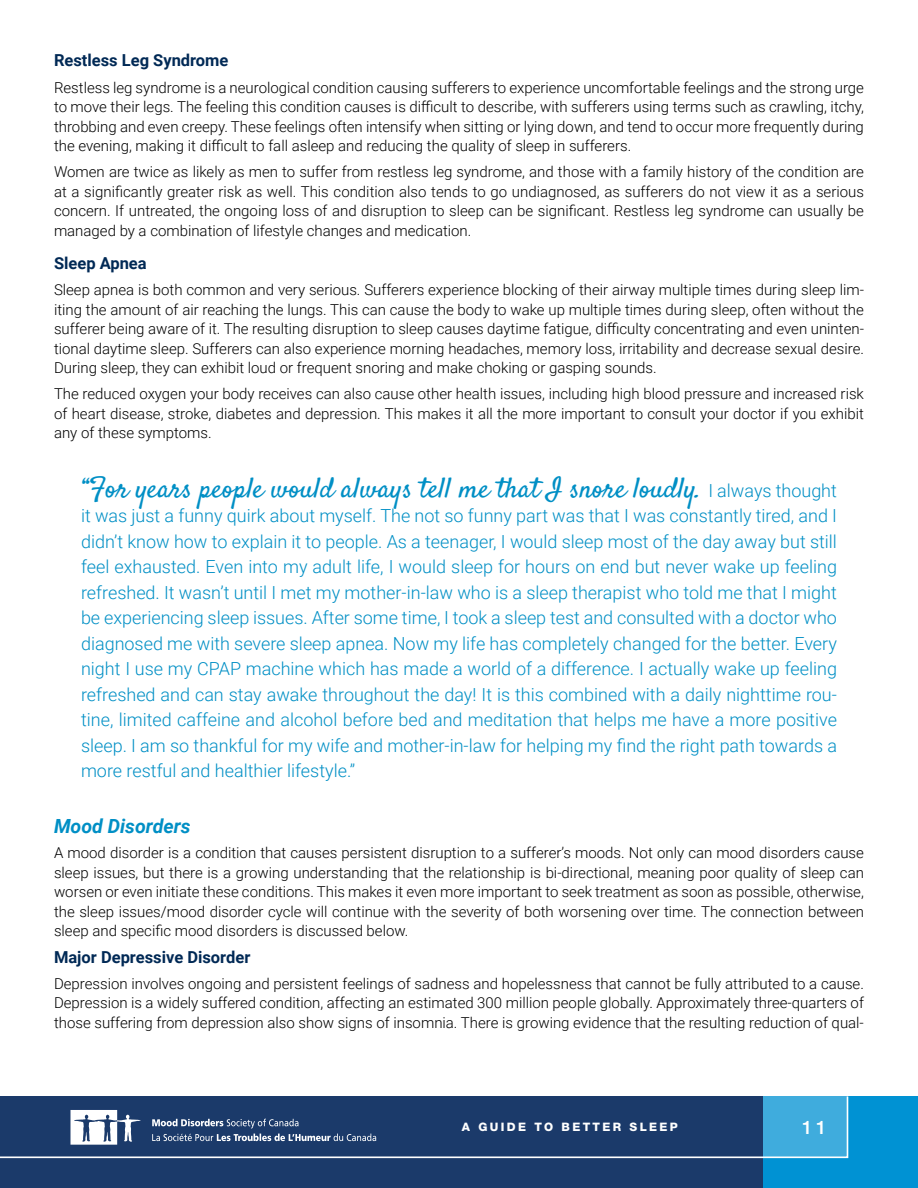
<style>
.page{position:relative;width:918px;height:1188px;background:#fff}
.page>*{position:absolute;margin:0;border:0;box-sizing:border-box;transform-origin:0 0}
.t1{font:28.5px "Satisfy";color:#008fc5}
.t2{font:italic 700 19.5px "Roboto";color:#008fc5}
.t3{font:500 18.6px "Helvetica Neue LT Std";color:#fff}
.t4{font:300 18px/25.5px "Roboto";color:#008fc5;text-align:justify}
.t5{font:700 16.5px "Roboto";color:#002955}
.t6{font:300 15px/19.5px "Roboto";color:#000;text-align:justify}
.t7{font:800 11.7px "Helvetica Neue LT Std";letter-spacing:.2em;color:#fff}
.s1{font-family:"Roboto";font-weight:300;font-size:18px}
</style>
<div class="page">
<div style="left:0;top:1096px;width:918px;height:92px;background:#1b3a6a"></div>
<div style="left:764px;top:1096px;width:154px;height:92px;background:#0092d3"></div>
<svg style="left:0;top:1096px;width:849px;height:63px"></svg>
<svg style="left:152px;top:1119px;width:146px;height:9px"></svg>
<svg style="left:152px;top:1134px;width:224px;height:7px"></svg>
<svg style="left:70px;top:1110px;width:71px;height:35px"></svg>
<p class="t5" style="left:54px;top:49px;width:176px">Restless Leg Syndrome</p>
<p class="t6" style="left:54px;top:77px;width:812px">Restless leg syndrome is a neurological condition causing sufferers to experience uncomfortable feelings and the strong urge to move their legs. The feeling this condition causes is difficult to describe, with sufferers using terms such as crawling, itchy, throbbing and even creepy. These feelings often intensify when sitting or lying down, and tend to occur more frequently during the evening, making it difficult to fall asleep and reducing the quality of sleep in sufferers.</p>
<p class="t6" style="left:54px;top:162px;width:812px">Women are twice as likely as men to suffer from restless leg syndrome, and those with a family history of the condition are at a significantly greater risk as well. This condition also tends to go undiagnosed, as sufferers do not view it as a serious concern. If untreated, the ongoing loss of and disruption to sleep can be significant. Restless leg syndrome can usually be managed by a combination of lifestyle changes and medication.</p>
<p class="t5" style="left:54px;top:251px;width:94px">Sleep Apnea</p>
<p class="t6" style="left:54px;top:279px;width:812px">Sleep apnea is both common and very serious. Sufferers experience blocking of their airway multiple times during sleep lim&shy;iting the amount of air reaching the lungs. This can cause the body to wake up multiple times during sleep, often without the sufferer being aware of it. The resulting disruption to sleep causes daytime fatigue, difficulty concentrating and even uninten&shy;tional daytime sleep. Sufferers can also experience morning headaches, memory loss, irritability and decrease sexual desire.<br>During sleep, they can exhibit loud or frequent snoring and make choking or gasping sounds.</p>
<p class="t6" style="left:54px;top:384px;width:811px">The reduced oxygen your body receives can also cause other health issues, including high blood pressure and increased risk of heart disease, stroke, diabetes and depression. This makes it all the more important to consult your doctor if you exhibit any of these symptoms.</p>
<h1 class="t1" style="left:81px;top:470px;width:757px">“For years people would always tell me that I snore loudly. <span class="s1">I always thought</span></h1>
<p class="t4" style="left:81px;top:503px;width:758px">it was just a funny quirk about myself. The not so funny part was that I was constantly tired, and I didn’t know how to explain it to people. As a teenager, I would sleep most of the day away but still feel exhausted. Even into my adult life, I would sleep for hours on end but never wake up feeling refreshed. It wasn’t until I met my mother-in-law who is a sleep therapist who told me that I might be experiencing sleep issues. After some time, I took a sleep test and consulted with a doctor who diagnosed me with severe sleep apnea. Now my life has completely changed for the better. Every night I use my CPAP machine which has made a world of a difference. I actually wake up feeling refreshed and can stay awake throughout the day! It is this combined with a daily nighttime rou&shy;tine, limited caffeine and alcohol before bed and meditation that helps me have a more positive sleep. I am so thankful for my wife and mother-in-law for helping my find the right path towards a more restful and healthier lifestyle.”</p>
<h2 class="t2" style="left:54px;top:813px;width:138px">Mood Disorders</h2>
<p class="t6" style="left:54px;top:843px;width:812px">A mood disorder is a condition that causes persistent disruption to a sufferer’s moods. Not only can mood disorders cause sleep issues, but there is a growing understanding that the relationship is bi-directional, meaning poor quality of sleep can worsen or even initiate these conditions. This makes it even more important to seek treatment as soon as possible, otherwise, the sleep issues/mood disorder cycle will continue with the severity of both worsening over time. The connection between sleep and specific mood disorders is discussed below.</p>
<p class="t5" style="left:54px;top:945px;width:198px">Major Depressive Disorder</p>
<p class="t6" style="left:54px;top:973px;width:811px">Depression involves ongoing and persistent feelings of sadness and hopelessness that cannot be fully attributed to a cause.<br>Depression is a widely suffered condition, affecting an estimated 300 million people globally. Approximately three-quarters of those suffering from depression also show signs of insomnia. There is growing evidence that the resulting reduction of qual-</p>
<p class="t7" style="left:462px;top:1120px;width:217px">A GUIDE TO BETTER SLEEP</p>
<p class="t3" style="left:802px;top:1116px;width:26px">11</p>
</div>
